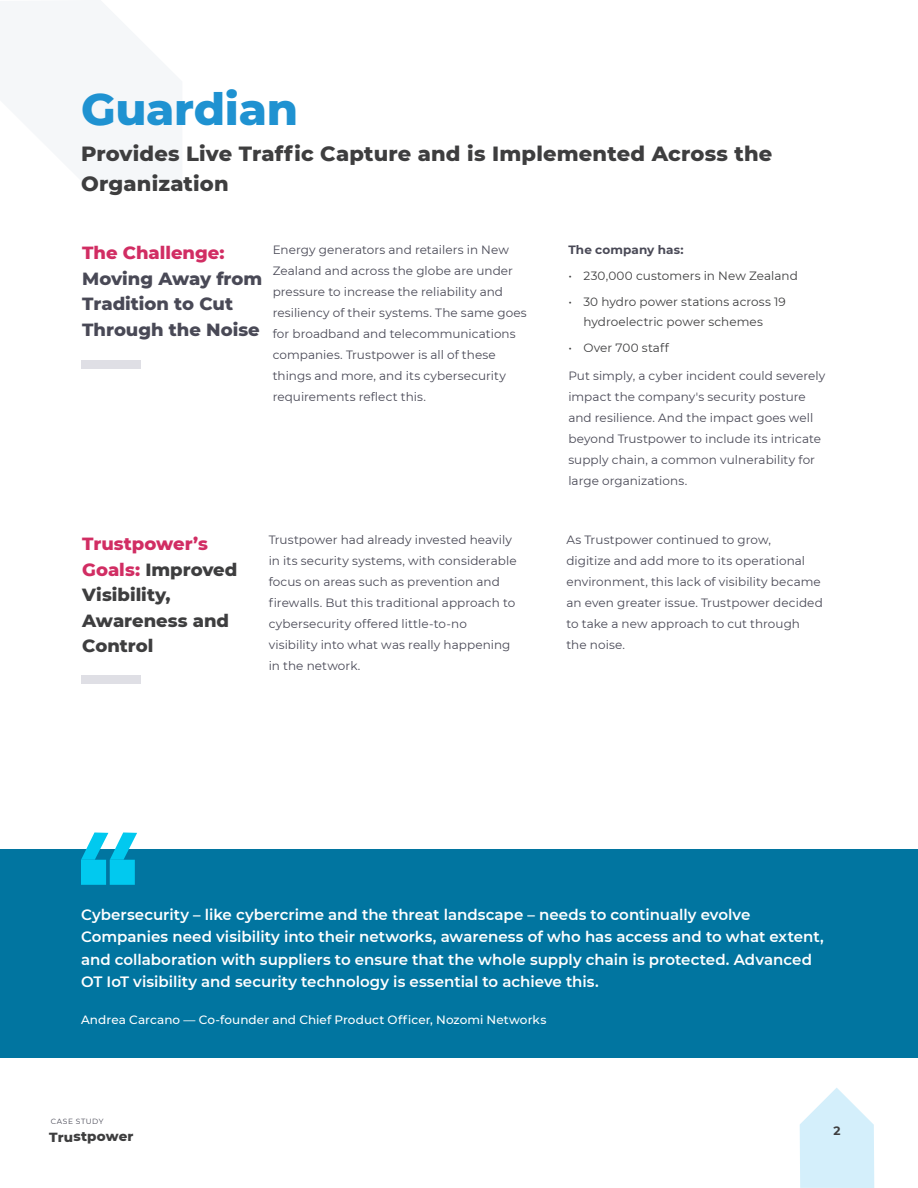
<style>
.page{position:relative;width:918px;height:1188px;background:#fff}
.page>*{position:absolute;margin:0;border:0;box-sizing:border-box;transform-origin:0 0}
.Chapter_Title{font:800 45px "Montserrat";letter-spacing:-.005em;color:#1f92d1}
.Chapter_Subtitle{font:800 21px/30px "Montserrat";letter-spacing:.01em;color:#3e3e3f}
.Chapter_Section{font:800 18px/25.5px "Montserrat";color:#494956}
.Chapter_Section__no{font:800 18px/25.5px "Montserrat";color:#3e3e3f}
.Quote_-_Content{font:600 15px/22.5px "Montserrat";color:#fff}
.t1{font:800 13.5px "Montserrat";letter-spacing:.01em;color:#3e3e3f}
.Normal_Body{font:12px/21px "Montserrat";letter-spacing:.005em;color:#494956}
.t2{font:12px/19.5px "Montserrat";letter-spacing:.005em;color:#3e3e3f}
.Quote_-_Byline{font:500 12px "Montserrat";letter-spacing:.005em;color:#fff}
.Chapter_Section_Sub{font:700 12px "Montserrat";letter-spacing:.01em;color:#494956}
.t3{font:700 12px "Montserrat";color:#3e3e3f}
.t4{font:7.5px "Montserrat";letter-spacing:.075em;color:#494956}
.s1{color:#d12d63}
</style>
<div class="page">
<svg style="left:800px;top:1088px;width:74px;height:100px"></svg>
<div style="left:81px;top:360px;width:60px;height:8px;background:#dfdfe5"></div>
<div style="left:81px;top:676px;width:60px;height:8px;background:#dfdfe5"></div>
<div style="left:0;top:849px;width:918px;height:209px;background:#0175a0"></div>
<div style="left:110px;top:860px;width:25px;height:25px;background:#01c9ef"></div>
<svg style="left:81px;top:832px;width:56px;height:28px"></svg>
<div style="left:81px;top:860px;width:25px;height:25px;background:#01c9ef"></div>
<p class="Chapter_Title" style="left:81px;top:76px;width:219px">Guardian</p>
<p class="Chapter_Subtitle" style="left:81px;top:138px;width:693px">Provides Live Traffic Capture and is Implemented Across the<br>Organization</p>
<p class="Chapter_Section" style="left:82px;top:239px;width:182px"><span class="s1">The Challenge:<br></span>Moving Away from<br>Tradition to Cut<br>Through the Noise</p>
<p class="Normal_Body" style="left:273px;top:238px;width:256px">Energy generators and retailers in New Zealand and across the globe are under pressure to increase the reliability and resiliency of their systems. The same goes for broadband and telecommunications companies. Trustpower is all of these things and more, and its cybersecurity requirements reflect this.</p>
<p class="Chapter_Section_Sub" style="left:568px;top:241px;width:117px">The company has:</p>
<p class="t2" style="left:568px;top:265px;width:231px">• 230,000 customers in New Zealand</p>
<p class="t2" style="left:583px;top:292px;width:204px;text-indent:-15px">• 30 hydro power stations across 19 hydroelectric power schemes</p>
<p class="t2" style="left:568px;top:337px;width:102px">• Over 700 staff</p>
<p class="Normal_Body" style="left:568px;top:364px;width:259px">Put simply, a cyber incident could severely impact the company's security posture and resilience. And the impact goes well beyond Trustpower to include its intricate supply chain, a common vulnerability for large organizations.</p>
<p class="Chapter_Section__no" style="left:82px;top:530px;width:157px"><span class="s1">Trustpower’s<br>Goals:</span> Improved<br>Visibility,<br>Awareness and<br>Control</p>
<p class="Normal_Body" style="left:269px;top:529px;width:250px">Trustpower had already invested heavily in its security systems, with considerable focus on areas such as prevention and firewalls. But this traditional approach to cybersecurity offered little-to-no visibility into what was really happening in the network.</p>
<p class="Normal_Body" style="left:566px;top:529px;width:258px">As Trustpower continued to grow,<br>digitize and add more to its operational environment, this lack of visibility became an even greater issue. Trustpower decided to take a new approach to cut through the noise.</p>
<p class="Quote_-_Content" style="left:81px;top:903px;width:744px">Cybersecurity – like cybercrime and the threat landscape – needs to continually evolve Companies need visibility into their networks, awareness of who has access and to what extent, and collaboration with suppliers to ensure that the whole supply chain is protected. Advanced OT IoT visibility and security technology is essential to achieve this.</p>
<p class="Quote_-_Byline" style="left:81px;top:1012px;width:467px">Andrea Carcano — Co-founder and Chief Product Officer, Nozomi Networks</p>
<p class="t4" style="left:51px;top:1116px;width:54px">CASE STUDY</p>
<p class="t1" style="left:49px;top:1127px;width:86px">Trustpower</p>
<p class="t3" style="left:833px;top:1122px;width:9px">2</p>
</div>
